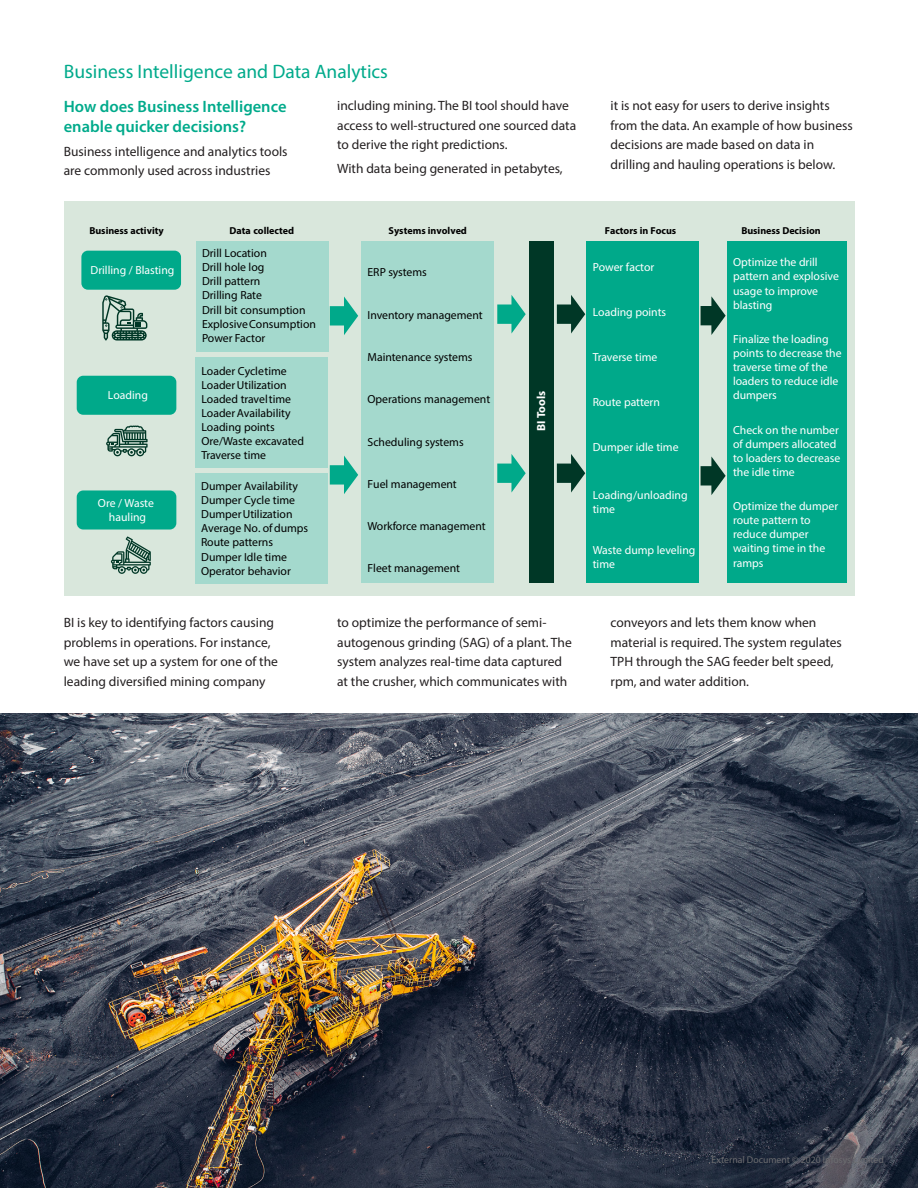
<style>
.page{position:relative;width:918px;height:1188px;background:#fff}
.page>*{position:absolute;margin:0;border:0;box-sizing:border-box;transform-origin:0 0}
.t1{font:19.5px "Myriad Pro";color:#00aa8b}
.t2{font:600 16.5px/19.5px "Myriad Pro";color:#00aa8b}
.t3{font:13.5px/19.5px "Myriad Pro";color:#231f20}
.t4{font:11.7px/14.1px "Myriad Pro";color:#000}
.t5{font:11.7px/14.1px "Myriad Pro";color:#fff}
.t6{font:700 11.7px "Myriad Pro";color:#fff}
.t7{font:700 10.05px "Myriad Pro";color:#000}
.t8{font:9.75px "Myriad Pro";color:#6c6d70}
</style>
<div class="page">
<div style="left:64px;top:201px;width:790px;height:395px;background:#d9e7dc"></div>
<div style="left:195px;top:473px;width:133px;height:110px;background:#a4d9cd"></div>
<div style="left:195px;top:357px;width:133px;height:111px;background:#a4d9cd"></div>
<div style="left:77px;top:490px;width:99px;height:40px;background:#00a98a;border-radius:7px"></div>
<div style="left:77px;top:376px;width:99px;height:39px;background:#00a98a;border-radius:7px"></div>
<div style="left:81px;top:251px;width:100px;height:39px;background:#00a98a;border-radius:7px"></div>
<div style="left:196px;top:241px;width:133px;height:111px;background:#a4d9cd"></div>
<div style="left:587px;top:241px;width:112px;height:342px;background:#00a98a"></div>
<div style="left:529px;top:241px;width:25px;height:342px;background:#003726"></div>
<svg style="left:497px;top:295px;width:29px;height:39px"></svg>
<svg style="left:497px;top:454px;width:29px;height:39px"></svg>
<div style="left:361px;top:241px;width:133px;height:342px;background:#a4d9cd"></div>
<div style="left:727px;top:241px;width:119px;height:342px;background:#00a98a"></div>
<svg style="left:557px;top:295px;width:28px;height:39px"></svg>
<svg style="left:557px;top:454px;width:28px;height:39px"></svg>
<svg style="left:701px;top:296px;width:25px;height:39px"></svg>
<svg style="left:330px;top:296px;width:28px;height:39px"></svg>
<svg style="left:330px;top:456px;width:28px;height:38px"></svg>
<svg style="left:701px;top:456px;width:25px;height:39px"></svg>
<svg style="left:102px;top:295px;width:45px;height:46px"></svg>
<svg style="left:106px;top:425px;width:42px;height:31px"></svg>
<svg style="left:111px;top:536px;width:40px;height:38px"></svg>
<img style="left:0;top:713px;width:918px;height:475px">
<h1 class="t1" style="left:64px;top:60px;width:326px">Business Intelligence and Data Analytics</h1>
<p class="t2" style="left:64px;top:97px;width:224px">How does Business Intelligence enable quicker decisions?</p>
<p class="t3" style="left:64px;top:141px;width:225px">Business intelligence and analytics tools are commonly used across industries</p>
<p class="t3" style="left:337px;top:96px;width:241px">including mining. The BI tool should have access to well-structured one sourced data to derive the right predictions.</p>
<p class="t3" style="left:337px;top:158px;width:227px">With data being generated in petabytes,</p>
<p class="t3" style="left:611px;top:96px;width:244px">it is not easy for users to derive insights from the data. An example of how business decisions are made based on data in drilling and hauling operations is below.</p>
<p class="t7" style="left:229px;top:224px;width:66px">Data collected</p>
<p class="t7" style="left:389px;top:224px;width:80px">Systems involved</p>
<p class="t7" style="left:605px;top:224px;width:73px">Factors in Focus</p>
<p class="t7" style="left:89px;top:224px;width:76px">Business activity</p>
<p class="t7" style="left:741px;top:224px;width:81px">Business Decision</p>
<p class="t5" style="left:91px;top:263px;width:85px">Drilling / Blasting</p>
<p class="t5" style="left:108px;top:388px;width:42px">Loading</p>
<p class="t5" style="left:98px;top:496px;width:57px;text-align:center">Ore / Waste hauling</p>
<p class="t4" style="left:202px;top:246px;width:115px">Drill Location<br>Drill hole log<br>Drill pattern<br>Drilling Rate<br>Drill bit consumption<br>Explosive Consumption<br>Power Factor</p>
<p class="t4" style="left:201px;top:364px;width:104px">Loader Cycle time<br>Loader Utilization<br>Loaded travel time<br>Loader Availability<br>Loading points<br>Ore/Waste excavated<br>Traverse time</p>
<p class="t4" style="left:201px;top:479px;width:108px">Dumper Availability<br>Dumper Cycle time<br>Dumper Utilization<br>Average No. of dumps<br>Route patterns<br>Dumper Idle time<br>Operator behavior</p>
<p class="t3" style="left:64px;top:613px;width:216px">BI is key to identifying factors causing problems in operations. For instance, we have set up a system for one of the leading diversified mining company</p>
<p class="t4" style="left:368px;top:265px;width:61px">ERP systems</p>
<p class="t4" style="left:368px;top:307px;width:117px">Inventory management</p>
<p class="t4" style="left:368px;top:350px;width:106px">Maintenance systems</p>
<p class="t4" style="left:368px;top:392px;width:124px">Operations management</p>
<p class="t4" style="left:368px;top:434px;width:98px">Scheduling systems</p>
<p class="t4" style="left:368px;top:477px;width:91px">Fuel management</p>
<p class="t4" style="left:368px;top:519px;width:120px">Workforce management</p>
<p class="t4" style="left:368px;top:561px;width:94px">Fleet management</p>
<p class="t6" style="left:534px;top:431px;width:42px;rotate:-90deg">BI Tools</p>
<p class="t3" style="left:337px;top:613px;width:236px">to optimize the performance of semi&shy;autogenous grinding (SAG) of a plant. The system analyzes real-time data captured at the crusher, which communicates with</p>
<p class="t5" style="left:593px;top:260px;width:63px">Power factor</p>
<p class="t5" style="left:593px;top:305px;width:75px">Loading points</p>
<p class="t5" style="left:593px;top:350px;width:66px">Traverse time</p>
<p class="t5" style="left:593px;top:395px;width:69px">Route pattern</p>
<p class="t5" style="left:593px;top:440px;width:87px">Dumper idle time</p>
<p class="t5" style="left:593px;top:487px;width:96px">Loading/unloading time</p>
<p class="t5" style="left:593px;top:543px;width:104px">Waste dump leveling time</p>
<p class="t5" style="left:733px;top:255px;width:107px">Optimize the drill pattern and explosive usage to improve blasting</p>
<p class="t5" style="left:733px;top:332px;width:110px">Finalize the loading points to decrease the traverse time of the loaders to reduce idle dumpers</p>
<p class="t5" style="left:733px;top:422px;width:109px">Check on the number of dumpers allocated to loaders to decrease the idle time</p>
<p class="t5" style="left:733px;top:499px;width:107px">Optimize the dumper route pattern to reduce dumper waiting time in the ramps</p>
<p class="t3" style="left:611px;top:613px;width:233px">conveyors and lets them know when material is required. The system regulates TPH through the SAG feeder belt speed, rpm, and water addition.</p>
<p class="t8" style="left:712px;top:1154px;width:174px">External Document © 2020 Infosys Limited</p>
</div>
